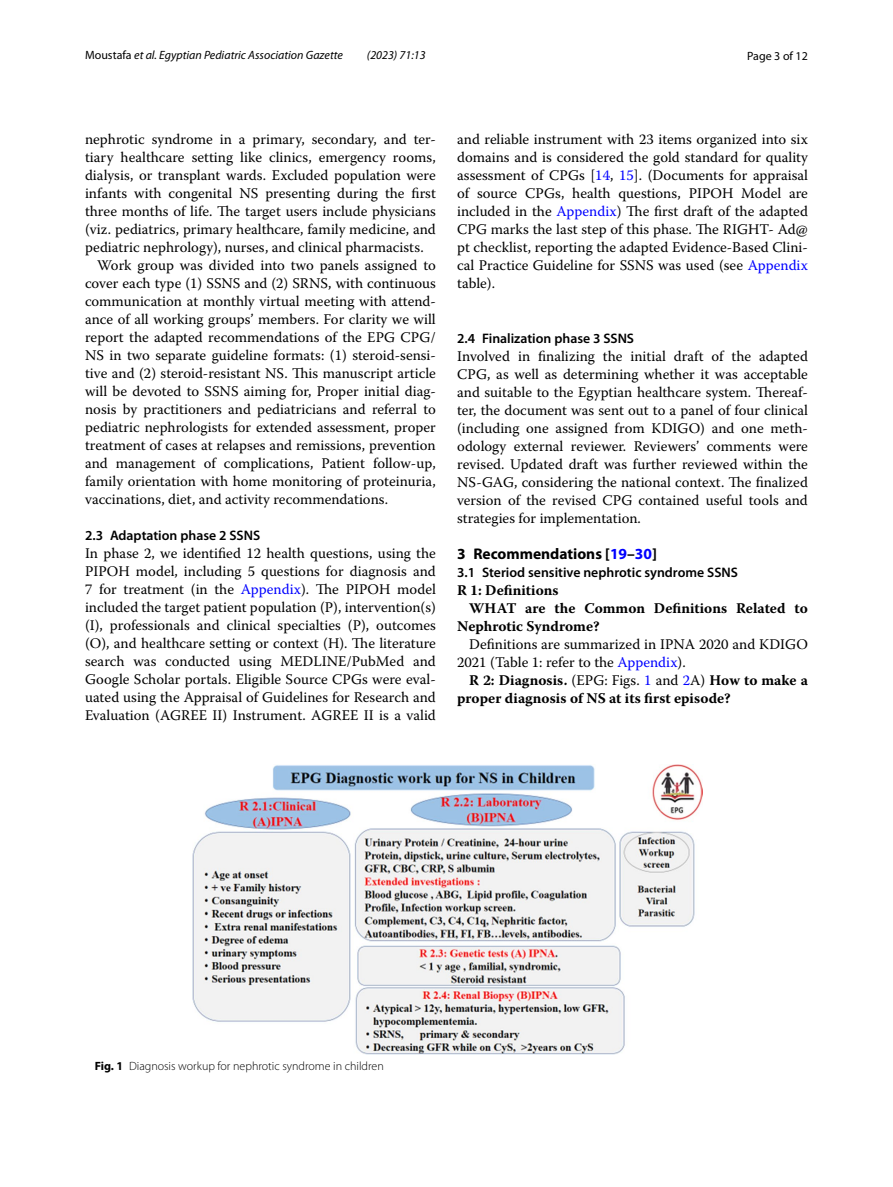
<style>
.page{position:relative;width:893px;height:1187px;background:#fff}
.page>*{position:absolute;margin:0;border:0;box-sizing:border-box;transform-origin:0 0}
.t1{font:700 15.45px "Myriad Pro";color:#000}
.t2{font:14.7px/18px "Warnock Pro";color:#000;text-align:justify}
.t3{font:700 14.7px/18px "Warnock Pro";color:#000}
.t4{font:600 13.8px "Myriad Pro";color:#000}
.t5{font:italic 12px "Myriad Pro";color:#000}
.t6{font:300 12px "Myriad Pro";color:#000}
.t7{font:12px "Myriad Pro";color:#000}
.s1{font-style:normal}
.s2{color:#00f}
.s3{font-weight:400}
.s4{font-weight:400;color:#00f}
.s5{font-weight:700}
</style>
<div class="page">
<img style="left:192px;top:765px;width:510px;height:289px">
<p class="t5" style="left:85px;top:48px;width:259px"><span class="s1">Moustafa</span> et al. Egyptian Pediatric Association Gazette</p>
<p class="t5" style="left:367px;top:48px;width:60px">(2023) 71:13</p>
<p class="t7" style="left:747px;top:48px;width:62px">Page 3 of 12</p>
<p class="t2" style="left:85px;top:130px;width:352px">nephrotic syndrome in a primary, secondary, and ter-</p>
<p class="t2" style="left:85px;top:148px;width:352px">tiary healthcare setting like clinics, emergency rooms,</p>
<p class="t2" style="left:85px;top:166px;width:352px">dialysis, or transplant wards. Excluded population were</p>
<p class="t2" style="left:85px;top:184px;width:352px">infants with congenital NS presenting during the first</p>
<p class="t2" style="left:85px;top:202px;width:352px">three months of life. The target users include physicians</p>
<p class="t2" style="left:85px;top:220px;width:352px">(viz. pediatrics, primary healthcare, family medicine, and</p>
<p class="t2" style="left:85px;top:238px;width:340px">pediatric nephrology), nurses, and clinical pharmacists.</p>
<p class="t2" style="left:97px;top:256px;width:340px">Work group was divided into two panels assigned to</p>
<p class="t2" style="left:85px;top:274px;width:352px">cover each type (1) SSNS and (2) SRNS, with continuous</p>
<p class="t2" style="left:85px;top:292px;width:352px">communication at monthly virtual meeting with attend-</p>
<p class="t2" style="left:85px;top:310px;width:352px">ance of all working groups’ members. For clarity we will</p>
<p class="t2" style="left:85px;top:328px;width:352px">report the adapted recommendations of the EPG CPG/</p>
<p class="t2" style="left:85px;top:346px;width:352px">NS in two separate guideline formats: (1) steroid-sensi-</p>
<p class="t2" style="left:85px;top:364px;width:352px">tive and (2) steroid-resistant NS. This manuscript article</p>
<p class="t2" style="left:85px;top:382px;width:352px">will be devoted to SSNS aiming for, Proper initial diag-</p>
<p class="t2" style="left:85px;top:400px;width:352px">nosis by practitioners and pediatricians and referral to</p>
<p class="t2" style="left:85px;top:418px;width:352px">pediatric nephrologists for extended assessment, proper</p>
<p class="t2" style="left:85px;top:436px;width:352px">treatment of cases at relapses and remissions, prevention</p>
<p class="t2" style="left:85px;top:454px;width:352px">and management of complications, Patient follow-up,</p>
<p class="t2" style="left:85px;top:472px;width:352px">family orientation with home monitoring of proteinuria,</p>
<p class="t2" style="left:85px;top:490px;width:305px">vaccinations, diet, and activity recommendations.</p>
<p class="t4" style="left:85px;top:526px;width:177px">2.3 Adaptation phase 2 SSNS</p>
<p class="t2" style="left:85px;top:544px;width:352px">In phase 2, we identified 12 health questions, using the PIPOH model, including 5 questions for diagnosis and 7 for treatment (in the <span class="s2">Appendix</span>). The PIPOH model included the target patient population (P), intervention(s) (I), professionals and clinical specialties (P), outcomes (O), and healthcare setting or context (H). The literature search was conducted using MEDLINE/PubMed and Google Scholar portals. Eligible Source CPGs were eval&shy;uated using the Appraisal of Guidelines for Research and Evaluation (AGREE II) Instrument. AGREE II is a valid</p>
<p class="t2" style="left:457px;top:130px;width:352px">and reliable instrument with 23 items organized into six domains and is considered the gold standard for quality assessment of CPGs [<span class="s2">14</span>, <span class="s2">15</span>]. (Documents for appraisal of source CPGs, health questions, PIPOH Model are included in the <span class="s2">Appendix</span>) The first draft of the adapted CPG marks the last step of this phase. The RIGHT- Ad@ pt checklist, reporting the adapted Evidence-Based Clini&shy;cal Practice Guideline for SSNS was used (see <span class="s2">Appendix </span>table).</p>
<p class="t4" style="left:457px;top:329px;width:179px">2.4 Finalization phase 3 SSNS</p>
<p class="t2" style="left:457px;top:346px;width:352px">Involved in finalizing the initial draft of the adapted CPG, as well as determining whether it was acceptable and suitable to the Egyptian healthcare system. Thereaf&shy;ter, the document was sent out to a panel of four clinical (including one assigned from KDIGO) and one meth&shy;odology external reviewer. Reviewers’ comments were revised. Updated draft was further reviewed within the NS-GAG, considering the national context. The finalized version of the revised CPG contained useful tools and strategies for implementation.</p>
<p class="t1" style="left:457px;top:543px;width:201px">3 Recommendations [<span class="s2">19</span>–<span class="s2">30</span>]</p>
<p class="t4" style="left:457px;top:563px;width:282px">3.1 Steriod sensitive nephrotic syndrome SSNS</p>
<p class="t3" style="left:457px;top:580px;width:103px">R 1: Definitions</p>
<p class="t3" style="left:469px;top:598px;width:340px">WHAT are the Common Definitions Related to</p>
<p class="t3" style="left:457px;top:616px;width:144px">Nephrotic Syndrome?</p>
<p class="t2" style="left:457px;top:634px;width:352px;text-indent:12px">Definitions are summarized in IPNA 2020 and KDIGO<br>2021 (Table 1: refer to the <span class="s2">Appendix</span>).</p>
<p class="t3" style="left:457px;top:670px;width:352px;text-indent:12px">R 2: Diagnosis. <span class="s3">(EPG: Figs.</span> <span class="s4">1</span> <span class="s3">and</span> <span class="s4">2</span><span class="s3">A)</span> How to make a proper diagnosis of NS at its first episode?</p>
<p class="t6" style="left:95px;top:1059px;width:291px"><span class="s5">Fig. 1</span> Diagnosis workup for nephrotic syndrome in children</p>
</div>
